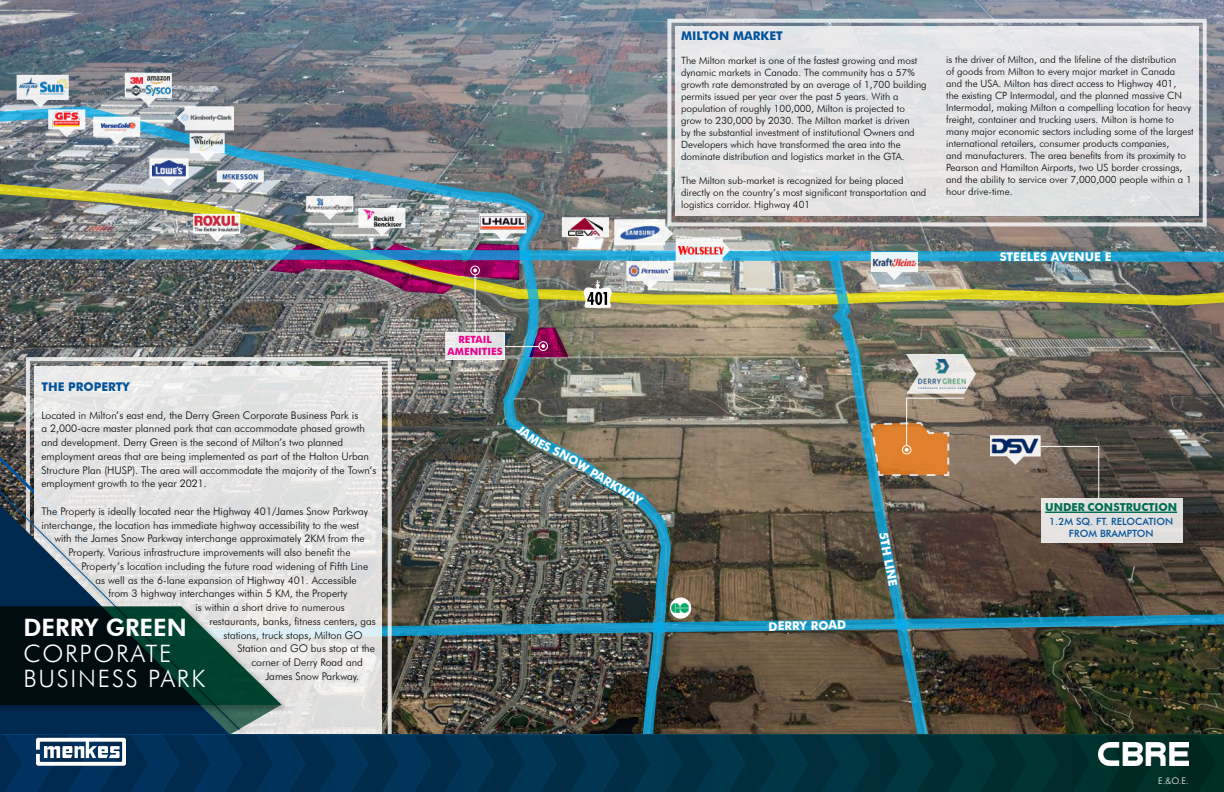
<style>
.page{position:relative;width:1224px;height:792px;background:#fff}
.page>*{position:absolute;margin:0;border:0;box-sizing:border-box;transform-origin:0 0}
.t1{font:300 24px/26px "Futura BT";letter-spacing:.075em;color:#fff}
.t2{font:800 24px "Futura BT";color:#fff}
.t3{font:700 12px "Futura BT";color:#fff}
.t4{font:700 12px "Futura BT";color:#02539b}
.t5{font:700 11px "Futura BT";color:#006f51}
.t6{font:300 10.5px/13.8px "Futura BT";color:#000}
.t7{font:300 10px/12px "Futura BT";color:#000}
.t8{font:500 10px/12px "Futura BT";color:#02539b;text-align:center}
.t9{font:700 10px/12px "Futura BT";color:#ec008c;text-align:center}
.t10{font:300 9px "Futura BT";color:#fff}
</style>
<div class="page">
<img style="left:0;top:0;width:1224px;height:606px">
<div style="left:667px;top:19px;width:540px;height:207px;border:4px solid #fff"></div>
<img style="left:0;top:105px;width:672px;height:501px">
<svg style="left:828px;top:308px;width:114px;height:298px;background:#61655b"></svg>
<div style="left:26px;top:357px;width:366px;height:396px;border:4px solid #fff"></div>
<svg style="left:0;top:446px;width:34px;height:36px"></svg>
<svg style="left:34px;top:366px;width:348px;height:368px;background:#e4e5e4"></svg>
<svg style="left:248px;top:512px;width:40px;height:92px;background:#e4e3e2"></svg>
<svg style="left:0;top:482px;width:241px;height:122px;background:#b6bdc3"></svg>
<div style="left:676px;top:26px;width:523px;height:190px;background:#e5e5e6"></div>
<svg style="left:17px;top:75px;width:68px;height:62px;background:#93a8b5"></svg>
<img style="left:18px;top:78px;width:50px;height:18px">
<img style="left:53px;top:111px;width:28px;height:16px">
<svg style="left:670px;top:597px;width:21px;height:22px"></svg>
<img style="left:672px;top:604px;width:17px;height:2px">
<svg style="left:990px;top:435px;width:110px;height:64px;background:#797068"></svg>
<div style="left:1041px;top:498px;width:141px;height:45px;background:#e1e0df"></div>
<hr style="left:1045px;top:512px;width:132px;height:1px;background:#006f51">
<svg style="left:869px;top:421px;width:81px;height:56px;background:#c38347"></svg>
<hr style="left:906px;top:398px;width:1px;height:47px;background:#fff">
<hr style="left:907px;top:398px;width:57px;height:1px;background:#fff">
<svg style="left:906px;top:354px;width:70px;height:40px"></svg>
<img style="left:919px;top:360px;width:47px;height:28px">
<img style="left:93px;top:73px;width:171px;height:117px">
<img style="left:180px;top:98px;width:53px;height:32px">
<svg style="left:447px;top:334px;width:56px;height:24px"></svg>
<div style="left:445px;top:332px;width:60px;height:28px;border:1px solid #fff"></div>
<hr style="left:505px;top:346px;width:34px;height:1px;background:#fff">
<svg style="left:529px;top:328px;width:40px;height:29px"></svg>
<img style="left:0;top:196px;width:1224px;height:112px">
<hr style="left:475px;top:275px;width:1px;height:58px;background:#fff">
<img style="left:0;top:606px;width:1224px;height:186px">
<svg style="left:515px;top:424px;width:46px;height:32px"></svg>
<p class="t4" style="left:41px;top:380px;width:90px">THE PROPERTY</p>
<p class="t6" style="left:41px;top:408px;width:337px">Located in Milton’s east end, the Derry Green Corporate Business Park is<br>a 2,000-acre master planned park that can accommodate phased growth and development. Derry Green is the second of Milton’s two planned employment areas that are being implemented as part of the Halton Urban Structure Plan (HUSP). The area will accommodate the majority of the Town’s employment growth to the year 2021.</p>
<p class="t6" style="left:41px;top:504px;width:328px">The Property is ideally located near the Highway 401/James Snow Parkway</p>
<p class="t6" style="left:41px;top:518px;width:319px">interchange, the location has immediate highway accessibility to the west</p>
<p class="t6" style="left:54px;top:532px;width:312px">with the James Snow Parkway interchange approximately 2KM from the</p>
<p class="t6" style="left:68px;top:545px;width:284px">Property. Various infrastructure improvements will also benefit the</p>
<p class="t6" style="left:81px;top:559px;width:288px">Property’s location including the future road widening of Fifth Line</p>
<p class="t6" style="left:95px;top:573px;width:263px">as well as the 6-lane expansion of Highway 401. Accessible</p>
<p class="t6" style="left:108px;top:587px;width:240px">from 3 highway interchanges within 5 KM, the Property</p>
<p class="t6" style="left:195px;top:600px;width:151px">is within a short drive to numerous</p>
<p class="t6" style="left:209px;top:614px;width:168px">restaurants, banks, fitness centers, gas</p>
<p class="t6" style="left:223px;top:628px;width:141px">stations, truck stops, Milton GO</p>
<p class="t6" style="left:237px;top:642px;width:139px">Station and GO bus stop at the</p>
<p class="t6" style="left:251px;top:655px;width:113px">corner of Derry Road and</p>
<p class="t6" style="left:265px;top:669px;width:95px">James Snow Parkway.</p>
<h1 class="t2" style="left:23px;top:612px;width:165px">DERRY GREEN</h1>
<h1 class="t1" style="left:23px;top:640px;width:183px">CORPORATE<br>BUSINESS PARK</h1>
<p class="t9" style="left:448px;top:334px;width:56px">RETAIL<br>AMENITIES</p>
<p class="t4" style="left:681px;top:29px;width:103px">MILTON MARKET</p>
<p class="t7" style="left:681px;top:54px;width:247px">The Milton market is one of the fastest growing and most dynamic markets in Canada. The community has a 57% growth rate demonstrated by an average of 1,700 building permits issued per year over the past 5 years. With a population of roughly 100,000, Milton is projected to grow to 230,000 by 2030. The Milton market is driven<br>by the substantial investment of institutional Owners and Developers which have transformed the area into the dominate distribution and logistics market in the GTA.</p>
<p class="t7" style="left:681px;top:174px;width:247px">The Milton sub-market is recognized for being placed directly on the country’s most significant transportation and logistics corridor. Highway 401</p>
<p class="t7" style="left:946px;top:53px;width:249px">is the driver of Milton, and the lifeline of the distribution<br>of goods from Milton to every major market in Canada and the USA. Milton has direct access to Highway 401,<br>the existing CP Intermodal, and the planned massive CN Intermodal, making Milton a compelling location for heavy freight, container and trucking users. Milton is home to many major economic sectors including some of the largest international retailers, consumer products companies,<br>and manufacturers. The area benefits from its proximity to Pearson and Hamilton Airports, two US border crossings, and the ability to service over 7,000,000 people within a 1 hour drive-time.</p>
<p class="t3" style="left:1000px;top:250px;width:113px">STEELES AVENUE E</p>
<p class="t3" style="left:564px;top:446px;width:96px;rotate:31deg">NOW PARKWAY</p>
<p class="t3" style="left:768px;top:619px;width:79px;rotate:-1deg">DERRY ROAD</p>
<p class="t3" style="left:891px;top:531px;width:57px;rotate:80deg">5TH LINE</p>
<p class="t5" style="left:1045px;top:500px;width:133px">UNDER CONSTRUCTION</p>
<p class="t8" style="left:1049px;top:515px;width:125px">1.2M SQ. FT. RELOCATION<br>FROM BRAMPTON</p>
<p class="t10" style="left:1158px;top:775px;width:32px">E.&amp;O.E.</p>
</div>
